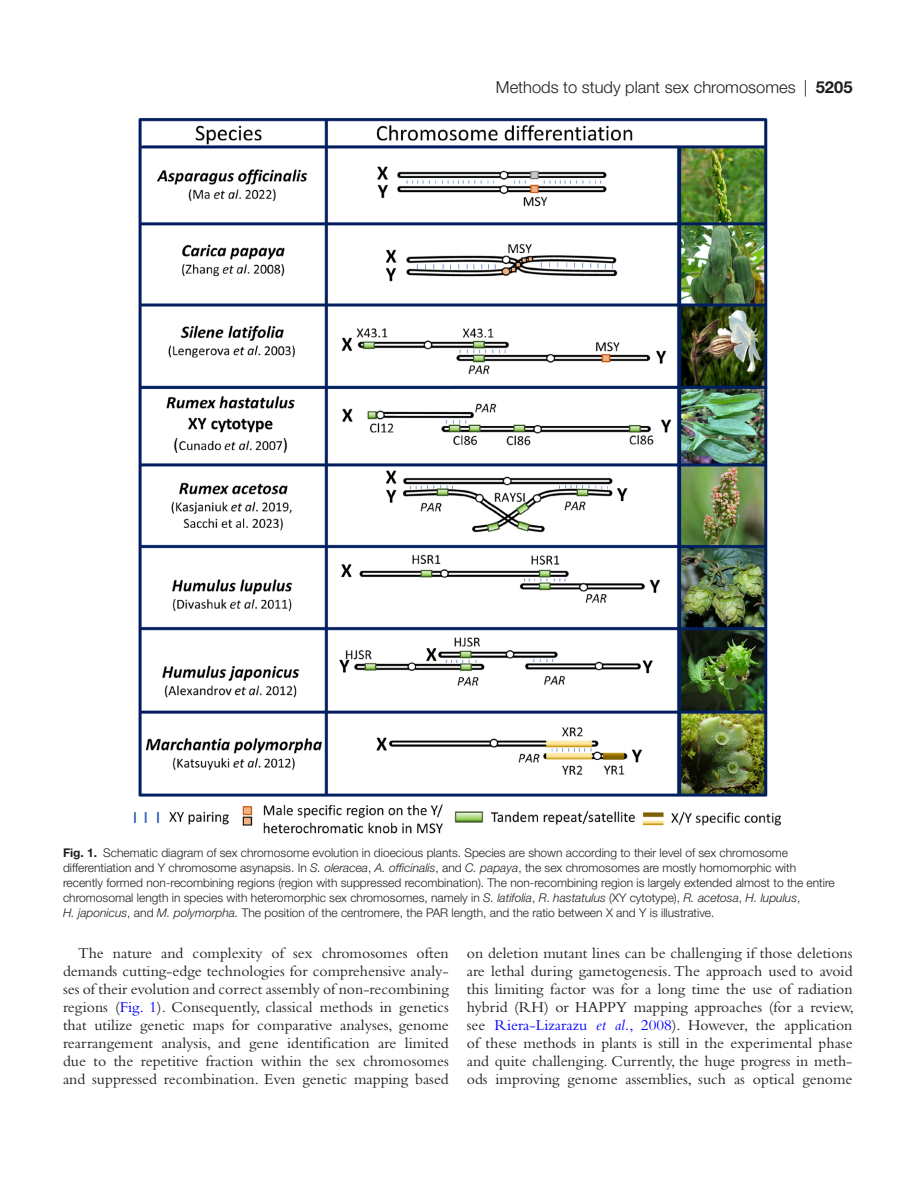
<style>
.page{position:relative;width:919px;height:1187px;background:#fff}
.page>*{position:absolute;margin:0;border:0;box-sizing:border-box;transform-origin:0 0}
.t1{font:300 16.5px "Helvetica Neue LT Std";color:#1d1e1f}
.t2{font:15.75px/18px "Bembo Std";color:#1d1e1f;text-align:justify}
.t3{font:300 12px/15px "Helvetica Neue LT Std";color:#1d1e1f}
.s1{font-weight:700}
.s2{font-style:italic}
.s3{color:#00f}
.s4{font-style:italic;color:#00f}
</style>
<div class="page">
<img style="left:134px;top:118px;width:648px;height:715px">
<p class="t1" style="left:496px;top:77px;width:358px">Methods to study plant sex chromosomes | <span class="s1">5205</span></p>
<p class="t3" style="left:63px;top:845px;width:773px"><span class="s1">Fig. 1.</span> Schematic diagram of sex chromosome evolution in dioecious plants. Species are shown according to their level of sex chromosome differentiation and Y chromosome asynapsis. In <span class="s2">S. oleracea</span>, <span class="s2">A. officinalis</span>, and <span class="s2">C. papaya</span>, the sex chromosomes are mostly homomorphic with recently formed non-recombining regions (region with suppressed recombination). The non-recombining region is largely extended almost to the entire chromosomal length in species with heteromorphic sex chromosomes, namely in <span class="s2">S. latifolia</span>, <span class="s2">R</span>. <span class="s2">hastatulus</span> (XY cytotype), <span class="s2">R. acetosa</span>, <span class="s2">H. lupulus</span>,<br><span class="s2">H. japonicus</span>, and <span class="s2">M. polymorpha.</span> The position of the centromere, the PAR length, and the ratio between X and Y is illustrative.</p>
<p class="t2" style="left:63px;top:943px;width:387px;text-indent:15px">The nature and complexity of sex chromosomes often demands cutting-edge technologies for comprehensive analy&shy;ses of their evolution and correct assembly of non-recombining regions (<span class="s3">Fig. 1</span>). Consequently, classical methods in genetics that utilize genetic maps for comparative analyses, genome rearrangement analysis, and gene identification are limited due to the repetitive fraction within the sex chromosomes and suppressed recombination. Even genetic mapping based</p>
<p class="t2" style="left:467px;top:943px;width:389px">on deletion mutant lines can be challenging if those deletions are lethal during gametogenesis. The approach used to avoid this limiting factor was for a long time the use of radiation hybrid (RH) or HAPPY mapping approaches (for a review, see <span class="s3">Riera-Lizarazu</span> <span class="s4">et al.</span><span class="s3">, 2008</span>). However, the application of these methods in plants is still in the experimental phase and quite challenging. Currently, the huge progress in meth&shy;ods improving genome assemblies, such as optical genome</p>
</div>
